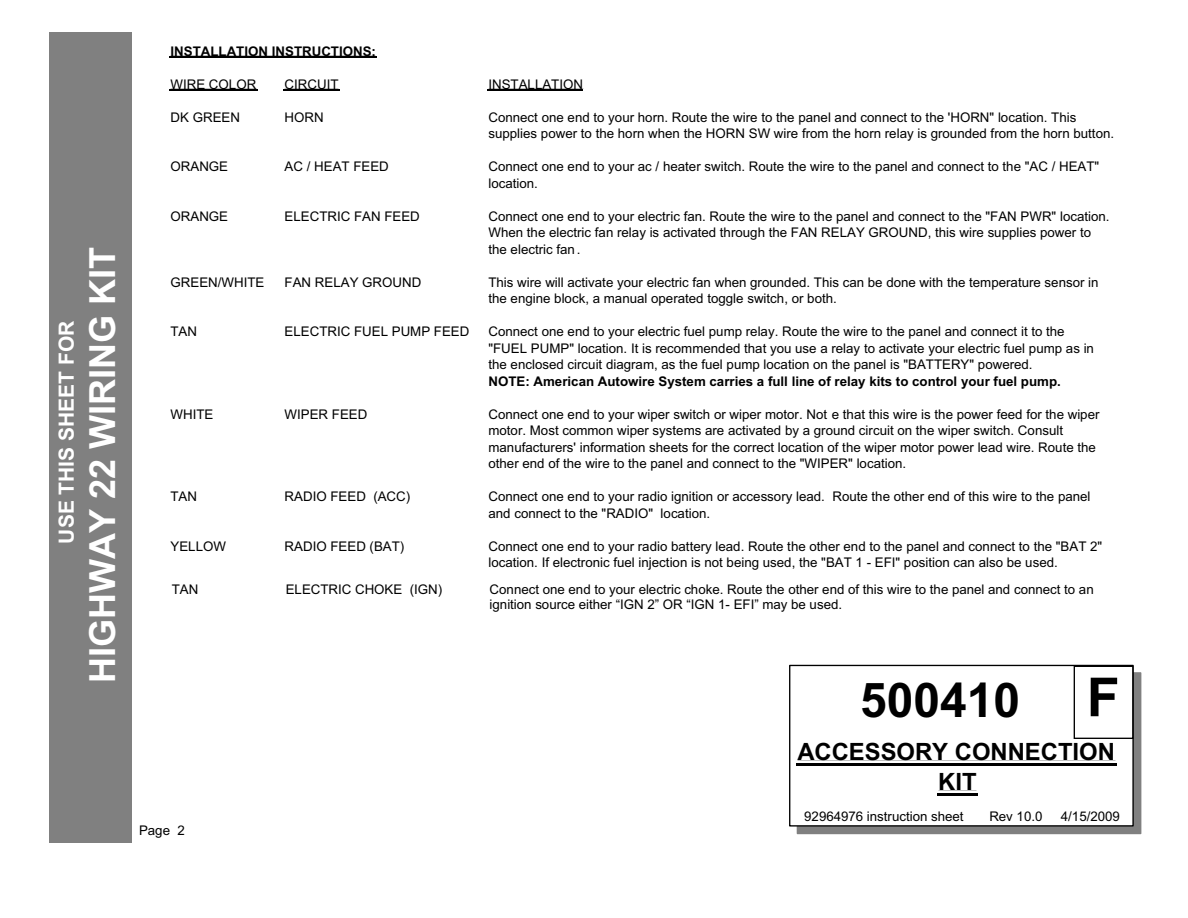
<style>
.page{position:relative;width:1188px;height:918px;background:#fff}
.page>*{position:absolute;margin:0;border:0;box-sizing:border-box;transform-origin:0 0}
.t1{font:700 53.85px "Arial";color:#000}
.t2{font:700 48px "Arial";color:#000}
.t3{font:700 36px "Arial";color:#fff}
.t4{font:700 23.85px/30.2px "Arial";color:#000;text-align:center}
.t5{font:700 21px "Arial";color:#fff}
.t6{font:13.35px/16.4px "Arial";color:#000}
.t7{font:700 13.35px "Arial";color:#000}
</style>
<div class="page">
<div style="left:797px;top:673px;width:344px;height:161px;background:#808080"></div>
<div style="left:790px;top:665px;width:343px;height:161px;background:#fff"></div>
<div style="left:789px;top:665px;width:345px;height:162px;border:1px solid #000"></div>
<hr style="left:796px;top:763px;width:321px;height:3px;background:#000">
<hr style="left:937px;top:794px;width:40px;height:2px;background:#000">
<hr style="left:169px;top:56px;width:208px;height:2px;background:#000">
<hr style="left:169px;top:90px;width:89px;height:1px;background:#000">
<hr style="left:284px;top:90px;width:56px;height:1px;background:#000">
<hr style="left:487px;top:90px;width:96px;height:1px;background:#000">
<div style="left:1074px;top:666px;width:59px;height:73px;border:1px solid #000"></div>
<div style="left:49px;top:33px;width:83px;height:810px;background:#808080"></div>
<h3 class="t5" style="left:59px;top:544px;width:224px;rotate:-90deg">USE THIS SHEET FOR</h3>
<h3 class="t3" style="left:90px;top:683px;width:437px;rotate:-90deg">HIGHWAY 22 WIRING KIT</h3>
<p class="t7" style="left:171px;top:46px;width:207px">INSTALLATION INSTRUCTIONS:</p>
<p class="t6" style="left:171px;top:77px;width:87px">WIRE COLOR</p>
<p class="t6" style="left:285px;top:77px;width:55px">CIRCUIT</p>
<p class="t6" style="left:488px;top:77px;width:96px">INSTALLATION</p>
<p class="t6" style="left:171px;top:110px;width:71px">DK GREEN</p>
<p class="t6" style="left:285px;top:110px;width:41px">HORN</p>
<p class="t6" style="left:488px;top:110px;width:627px">Connect one end to your horn. Route the wire to the panel and connect to the 'HORN" location. This supplies power to the horn when the HORN SW wire from the horn relay is grounded from the horn button.</p>
<p class="t6" style="left:171px;top:160px;width:59px">ORANGE</p>
<p class="t6" style="left:285px;top:160px;width:106px">AC / HEAT FEED</p>
<p class="t6" style="left:488px;top:160px;width:612px">Connect one end to your ac / heater switch. Route the wire to the panel and connect to the "AC / HEAT" location.</p>
<p class="t6" style="left:171px;top:209px;width:59px">ORANGE</p>
<p class="t6" style="left:285px;top:209px;width:137px">ELECTRIC FAN FEED</p>
<p class="t6" style="left:488px;top:209px;width:623px">Connect one end to your electric fan. Route the wire to the panel and connect to the "FAN PWR" location.<br>When the electric fan relay is activated through the FAN RELAY GROUND, this wire supplies power to the electric fan .</p>
<p class="t6" style="left:171px;top:275px;width:95px">GREEN/WHITE</p>
<p class="t6" style="left:285px;top:275px;width:138px">FAN RELAY GROUND</p>
<p class="t6" style="left:488px;top:275px;width:612px">This wire will activate your electric fan when grounded. This can be done with the temperature sensor in the engine block, a manual operated toggle switch, or both.</p>
<p class="t6" style="left:171px;top:325px;width:28px">TAN</p>
<p class="t6" style="left:285px;top:325px;width:186px">ELECTRIC FUEL PUMP FEED</p>
<p class="t6" style="left:488px;top:325px;width:607px">Connect one end to your electric fuel pump relay. Route the wire to the panel and connect it to the "FUEL PUMP" location. It is recommended that you use a relay to activate your electric fuel pump as in the enclosed circuit diagram, as the fuel pump location on the panel is "BATTERY" powered.</p>
<p class="t7" style="left:488px;top:376px;width:574px">NOTE: American Autowire System carries a full line of relay kits to control your fuel pump.</p>
<p class="t6" style="left:171px;top:407px;width:44px">WHITE</p>
<p class="t6" style="left:285px;top:407px;width:84px">WIPER FEED</p>
<p class="t6" style="left:488px;top:407px;width:613px">Connect one end to your wiper switch or wiper motor. Not e that this wire is the power feed for the wiper motor. Most common wiper systems are activated by a ground circuit on the wiper switch. Consult manufacturers' information sheets for the correct location of the wiper motor power lead wire. Route the other end of the wire to the panel and connect to the "WIPER" location.</p>
<p class="t6" style="left:171px;top:490px;width:28px">TAN</p>
<p class="t6" style="left:285px;top:490px;width:127px">RADIO FEED (ACC)</p>
<p class="t6" style="left:488px;top:490px;width:604px">Connect one end to your radio ignition or accessory lead. Route the other end of this wire to the panel and connect to the "RADIO" location.</p>
<p class="t6" style="left:171px;top:539px;width:57px">YELLOW</p>
<p class="t6" style="left:285px;top:539px;width:121px">RADIO FEED (BAT)</p>
<p class="t6" style="left:488px;top:539px;width:615px">Connect one end to your radio battery lead. Route the other end to the panel and connect to the "BAT 2" location. If electronic fuel injection is not being used, the "BAT 1 - EFI" position can also be used.</p>
<p class="t6" style="left:172px;top:583px;width:28px">TAN</p>
<p class="t6" style="left:286px;top:583px;width:158px">ELECTRIC CHOKE (IGN)</p>
<p class="t6" style="left:490px;top:584px;width:606px;line-height:14.9px">Connect one end to your electric choke. Route the other end of this wire to the panel and connect to an ignition source either “IGN 2” OR “IGN 1- EFI” may be used.</p>
<h1 class="t1" style="left:1087px;top:678px;width:34px">F</h1>
<h2 class="t2" style="left:860px;top:683px;width:162px">500410</h2>
<h3 class="t4" style="left:797px;top:739px;width:319px">ACCESSORY CONNECTION<br>KIT</h3>
<p class="t6" style="left:139px;top:824px;width:47px">Page 2</p>
<p class="t6" style="left:804px;top:810px;width:161px">92964976 instruction sheet</p>
<p class="t6" style="left:989px;top:810px;width:55px">Rev 10.0</p>
<p class="t6" style="left:1061px;top:810px;width:61px">4/15/2009</p>
</div>
